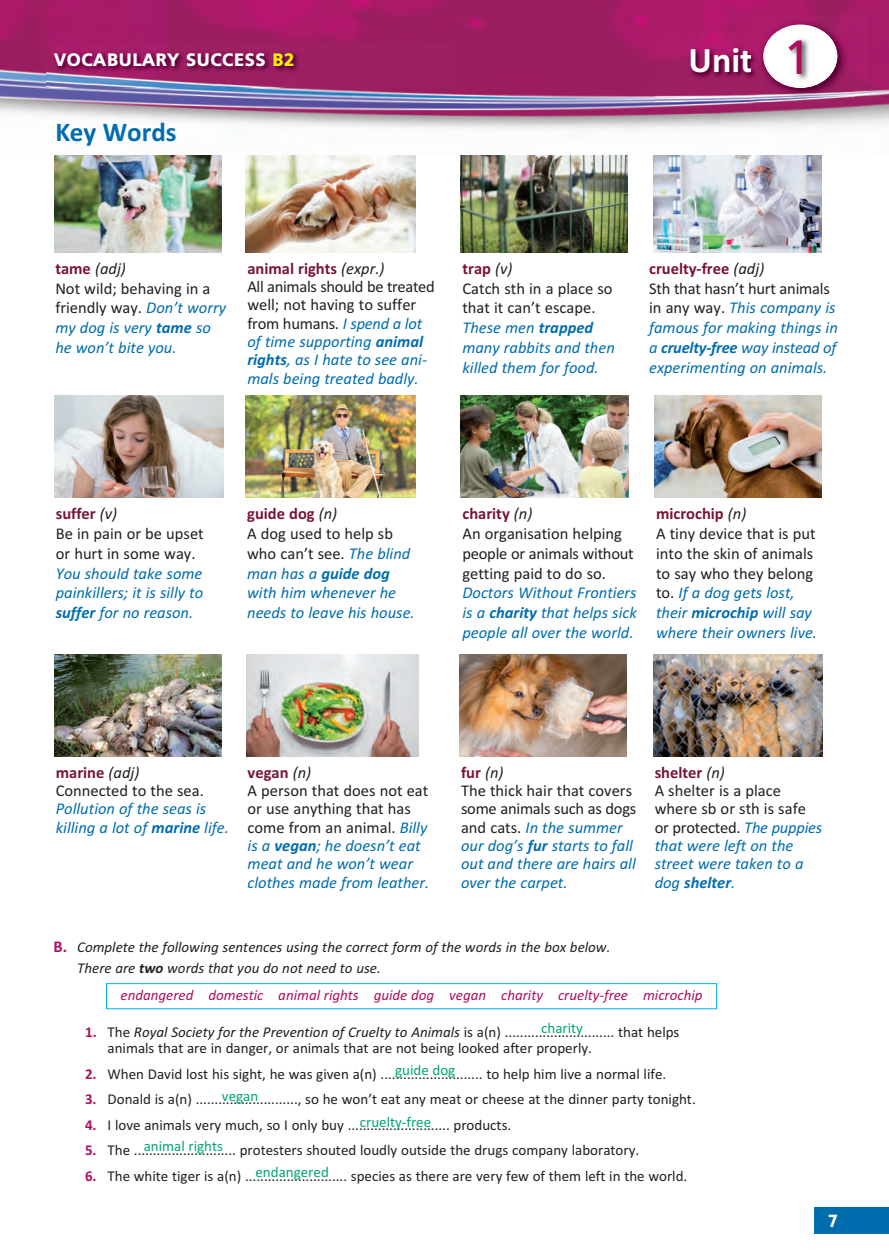
<style>
.page{position:relative;width:889px;height:1259px;background:#fff}
.page>*{position:absolute;margin:0;border:0;box-sizing:border-box;transform-origin:0 0}
.t1{font:700 36px "Calibri";color:#fff}
.t2{font:700 27px "Calibri";color:#006daf}
.t3{font:900 18px "PF Catalog";color:#fff}
.t4{font:700 18px "Humanist 521 BT";color:#fff}
.t5{font:italic 16.5px/18.3px "Calibri";color:#006daf}
.t6{font:16.5px/19.8px "Calibri";color:#231f20}
.t7{font:15px/16.5px "Calibri";color:#231f20}
.t8{font:italic 15px/21px "Calibri";color:#231f20}
.t9{font:italic 15px "Calibri";color:#ae0e5e}
.t10{font:15px "Calibri";color:#00a777}
.s1{color:#fff101}
.s2{font-family:"PF Catalog";font-weight:400;font-size:48px;color:#ae0e5e}
.s3{font-weight:700;font-style:normal;color:#781537}
.s4{color:#231f20}
.s5{font-style:normal;color:#231f20}
.s6{font-weight:700}
.s7{font-weight:700;color:#781537}
.s8{font-style:italic}
.s9{font-style:italic;color:#006daf}
.s10{font-weight:700;font-style:italic;color:#006daf}
.s11{font-weight:700;font-style:normal;font-size:16.5px;color:#ae0e5e}
.s12{font-weight:700;color:#ae0e5e}
</style>
<div class="page">
<div style="left:814px;top:1207px;width:75px;height:27px;background:#006daf"></div>
<div style="left:106px;top:983px;width:611px;height:26px;border:1px solid #00aeef"></div>
<img style="left:54px;top:155px;width:167px;height:97px">
<img style="left:246px;top:155px;width:170px;height:97px">
<img style="left:461px;top:155px;width:166px;height:97px">
<img style="left:653px;top:155px;width:168px;height:97px">
<img style="left:54px;top:395px;width:170px;height:103px">
<img style="left:246px;top:395px;width:170px;height:103px">
<img style="left:461px;top:395px;width:167px;height:103px">
<img style="left:654px;top:395px;width:167px;height:103px">
<img style="left:460px;top:654px;width:167px;height:102px">
<img style="left:653px;top:654px;width:170px;height:102px">
<img style="left:55px;top:654px;width:166px;height:102px">
<img style="left:246px;top:654px;width:173px;height:102px">
<img style="left:0;top:0;width:889px;height:130px">
<img style="left:656px;top:34px;width:96px;height:68px">
<img style="left:754px;top:103px;width:100px;height:2px">
<img style="left:752px;top:14px;width:117px;height:89px">
<img style="left:763px;top:25px;width:74px;height:63px">
<img style="left:46px;top:44px;width:407px;height:43px">
<p class="t3" style="left:54px;top:49px;width:242px">VOCABULARY SUCCESS <span class="s1">B2</span></p>
<p class="t2" style="left:55px;top:115px;width:123px">Key Words</p>
<p class="t1" style="left:688px;top:39px;width:123px">Unit <span class="s2">1</span></p>
<p class="t5" style="left:55px;top:258px;width:172px;line-height:19.8px"><span class="s3">tame</span> <span class="s4">(adj)<br></span><span class="s5">Not wild; behaving in a friendly way.</span> Don’t worry my dog is very <span class="s6">tame</span> so he won’t bite you.</p>
<p class="t5" style="left:247px;top:259px;width:189px"><span class="s3">animal rights</span> <span class="s4">(expr.)<br></span><span class="s5">All animals should be treated well; not having to suffer from humans.</span> I spend a lot of time supporting <span class="s6">animal rights</span>, as I hate to see ani&shy;mals being treated badly.</p>
<p class="t5" style="left:462px;top:258px;width:154px;line-height:19.8px"><span class="s3">trap</span> <span class="s4">(v)<br></span><span class="s5">Catch sth in a place so that it can’t escape.<br></span>These men <span class="s6">trapped </span>many rabbits and then killed them for food.</p>
<p class="t5" style="left:649px;top:258px;width:190px;line-height:19.8px"><span class="s3">cruelty-free</span> <span class="s4">(adj)<br></span><span class="s5">Sth that hasn’t hurt animals in any way.</span> This company is famous for making things in a <span class="s6">cruelty-free</span> way instead of experimenting on animals.</p>
<p class="t5" style="left:56px;top:503px;width:149px;line-height:19.8px"><span class="s3">suffer</span> <span class="s4">(v)<br></span><span class="s5">Be in pain or be upset or hurt in some way.<br></span>You should take some painkillers; it is silly to <span class="s6">suffer</span> for no reason.</p>
<p class="t5" style="left:247px;top:503px;width:169px;line-height:19.8px"><span class="s3">guide dog</span> <span class="s4">(n)<br></span><span class="s5">A dog used to help sb who can’t see.</span> The blind man has a <span class="s6">guide dog </span>with him whenever he needs to leave his house.</p>
<p class="t6" style="left:462px;top:503px;width:176px"><span class="s7">charity</span> <span class="s8">(n)<br></span>An organisation helping people or animals without getting paid to do so.<br><span class="s9">Doctors Without Frontiers is a</span> <span class="s10">charity</span> <span class="s9">that helps sick people all over the world.</span></p>
<p class="t6" style="left:656px;top:503px;width:162px"><span class="s7">microchip</span> <span class="s8">(n)<br></span>A tiny device that is put into the skin of animals to say who they belong to. <span class="s9">If a dog gets lost, their</span> <span class="s10">microchip</span> <span class="s9">will say where their owners live.</span></p>
<p class="t5" style="left:56px;top:763px;width:175px"><span class="s3">marine</span> <span class="s4">(adj)<br></span><span class="s5">Connected to the sea.<br></span>Pollution of the seas is killing a lot of <span class="s6">marine</span> life.</p>
<p class="t5" style="left:248px;top:763px;width:183px"><span class="s3">vegan</span> <span class="s4">(n)<br></span><span class="s5">A person that does not eat or use anything that has come from an animal.</span> Billy is a <span class="s6">vegan</span>; he doesn’t eat meat and he won’t wear clothes made from leather.</p>
<p class="t5" style="left:461px;top:763px;width:177px"><span class="s3">fur</span> <span class="s4">(n)<br></span><span class="s5">The thick hair that covers some animals such as dogs and cats.</span> In the summer our dog’s <span class="s6">fur</span> starts to fall out and there are hairs all over the carpet.</p>
<p class="t5" style="left:655px;top:763px;width:169px"><span class="s3">shelter</span> <span class="s4">(n)<br></span><span class="s5">A shelter is a place where sb or sth is safe or protected.</span> The puppies that were left on the street were taken to a dog <span class="s6">shelter</span>.</p>
<p class="t8" style="left:77px;top:936px;width:535px;text-indent:-24px"><span class="s11">B.</span> Complete the following sentences using the correct form of the words in the box below.<br>There are <span class="s6">two</span> words that you do not need to use.</p>
<p class="t9" style="left:121px;top:986px;width:583px">endangered domestic animal rights guide dog vegan charity cruelty-free microchip</p>
<p class="t7" style="left:108px;top:1023px;width:573px;text-indent:-22px"><span class="s12">1.</span> The <span class="s8">Royal Society for the Prevention of Cruelty to Animals</span> is a(n) ............................. that helps animals that are in danger, or animals that are not being looked after properly.</p>
<p class="t7" style="left:85px;top:1065px;width:583px"><span class="s12">2.</span> When David lost his sight, he was given a(n) ........................... to help him live a normal life.</p>
<p class="t7" style="left:85px;top:1091px;width:612px"><span class="s12">3.</span> Donald is a(n) ..........................., so he won’t eat any meat or cheese at the dinner party tonight.</p>
<p class="t7" style="left:85px;top:1116px;width:428px"><span class="s12">4.</span> I love animals very much, so I only buy ........................... products.</p>
<p class="t7" style="left:85px;top:1142px;width:556px"><span class="s12">5.</span> The ........................... protesters shouted loudly outside the drugs company laboratory.</p>
<p class="t7" style="left:85px;top:1167px;width:604px"><span class="s12">6.</span> The white tiger is a(n) ........................... species as there are very few of them left in the world.</p>
<p class="t10" style="left:541px;top:1019px;width:43px">charity</p>
<p class="t10" style="left:395px;top:1061px;width:62px">guide dog</p>
<p class="t10" style="left:222px;top:1087px;width:38px">vegan</p>
<p class="t10" style="left:360px;top:1113px;width:73px">cruelty-free</p>
<p class="t10" style="left:144px;top:1137px;width:81px">animal rights</p>
<p class="t10" style="left:255px;top:1163px;width:75px">endangered</p>
<p class="t4" style="left:828px;top:1210px;width:11px">7</p>
</div>
